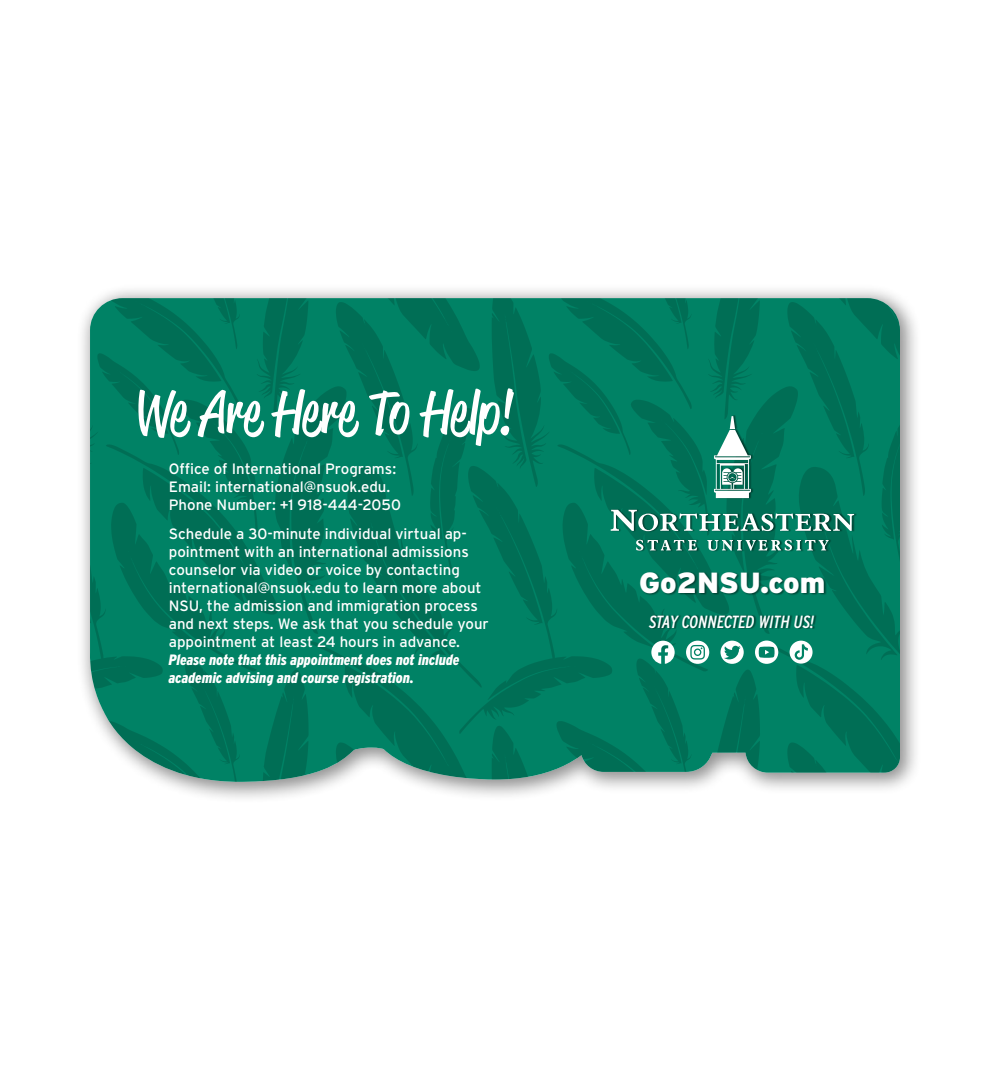
<style>
.page{position:relative;width:990px;height:1080px;background:#fff}
.page>*{position:absolute;margin:0;border:0;box-sizing:border-box;transform-origin:0 0}
.t1{font:58.75px "Reklame Script";letter-spacing:-.005em;color:#fff;scale:1.1 1}
.t2{font:900 29.12px "Interstate";color:#fff}
.t3{font:italic condensed 17.62px "Interstate";color:#fff}
.t4{font:15px/18px "Interstate";color:#fff}
.t5{font:italic 900 condensed 15px/18px "Interstate";color:#fff}
</style>
<div class="page">
<div style="left:76px;top:284px;width:846px;height:520px;background:#000;opacity:.44"></div>
<svg style="left:89px;top:298px;width:811px;height:484px"></svg>
<h2 class="t1" style="left:134px;top:373px;width:346px">We Are Here To Help!</h2>
<p class="t4" style="left:169px;top:460px;width:229px">Office of International Programs:</p>
<p class="t4" style="left:169px;top:478px;width:223px">Email: international@nsuok.edu.</p>
<p class="t4" style="left:169px;top:496px;width:234px">Phone Number: +1 918-444-2050</p>
<p class="t4" style="left:169px;top:525px;width:322px">Schedule a 30-minute individual virtual ap&shy;pointment with an international admissions counselor via video or voice by contacting international@nsuok.edu to learn more about NSU, the admission and immigration process and next steps. We ask that you schedule your appointment at least 24 hours in advance.</p>
<p class="t5" style="left:169px;top:651px;width:292px">Please note that this appointment does not include academic advising and course registration.</p>
<p class="t2" style="left:639px;top:565px;width:188px">Go2NSU.com</p>
<h2 class="t3" style="left:649px;top:611px;width:167px">STAY CONNECTED WITH US!</h2>
</div>
